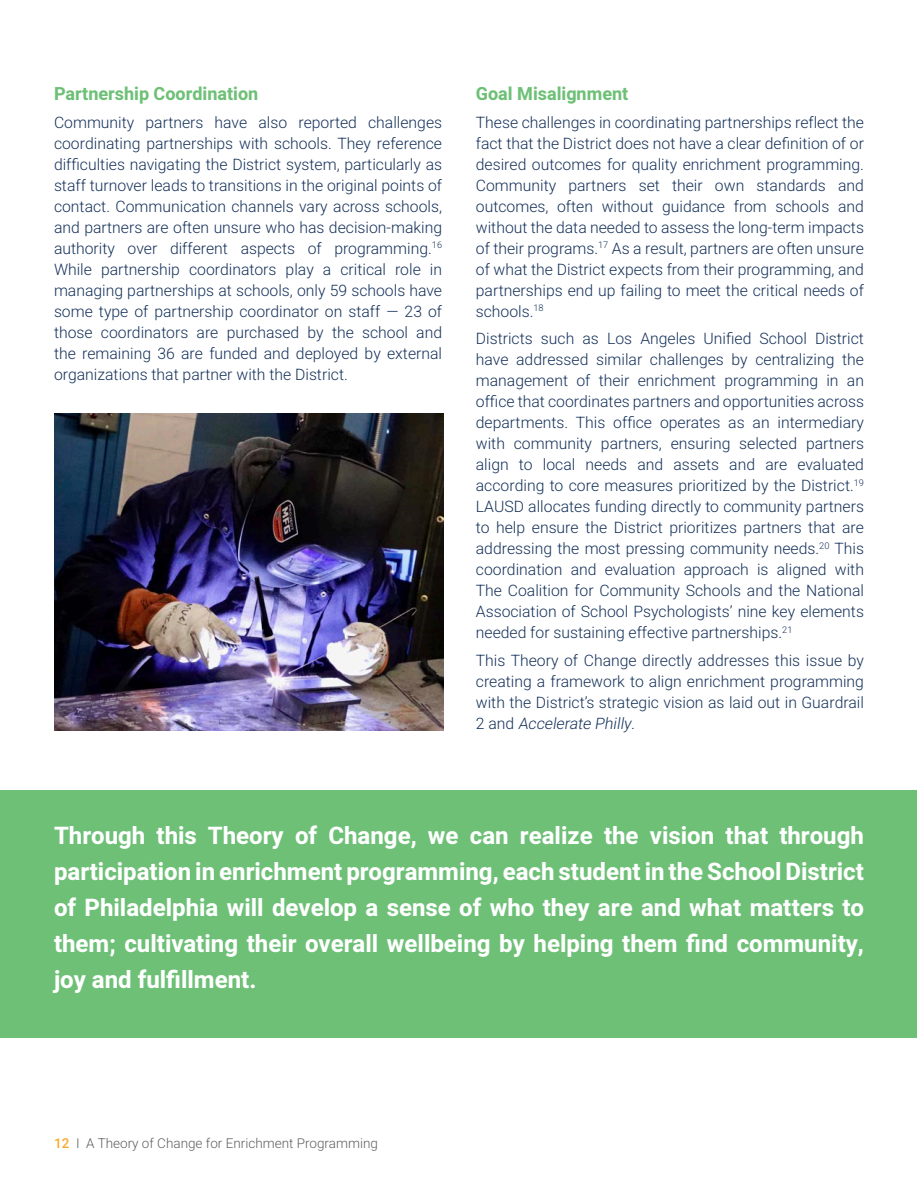
<style>
.page{position:relative;width:918px;height:1188px;background:#fff}
.page>*{position:absolute;margin:0;border:0;box-sizing:border-box;transform-origin:0 0}
.t1{font:700 24px/36px "Heebo";color:#fff;text-align:justify}
.t2{font:700 18px "Heebo";color:#6ec077}
.t3{font:300 15.75px/21px "Heebo";color:#16325a;text-align:justify}
.t4{font:300 13.5px "Heebo";color:#606060}
.s1{font-style:italic}
.s2{font-weight:500;color:#faaa33}
</style>
<div class="page">
<div style="left:1px;top:791px;width:916px;height:247px;background:#6ec077"></div>
<img style="left:54px;top:414px;width:389px;height:316px">
<p class="t2" style="left:54px;top:81px;width:206px">Partnership Coordination</p>
<p class="t3" style="left:54px;top:111px;width:390px">Community partners have also reported challenges coordinating partnerships with schools. They reference difficulties navigating the District system, particularly as staff turnover leads to transitions in the original points of contact. Communication channels vary across schools, and partners are often unsure who has decision-making authority over different aspects of programming.<sup>16<br></sup>While partnership coordinators play a critical role in managing partnerships at schools, only 59 schools have some type of partnership coordinator on staff — 23 of those coordinators are purchased by the school and the remaining 36 are funded and deployed by external organizations that partner with the District.</p>
<p class="t2" style="left:476px;top:81px;width:154px">Goal Misalignment</p>
<p class="t3" style="left:476px;top:111px;width:390px">These challenges in coordinating partnerships reflect the fact that the District does not have a clear definition of or desired outcomes for quality enrichment programming.<br>Community partners set their own standards and outcomes, often without guidance from schools and without the data needed to assess the long-term impacts of their programs.<sup>17</sup> As a result, partners are often unsure of what the District expects from their programming, and partnerships end up failing to meet the critical needs of schools.<sup>18</sup></p>
<p class="t3" style="left:476px;top:328px;width:390px">Districts such as Los Angeles Unified School District have addressed similar challenges by centralizing the management of their enrichment programming in an office that coordinates partners and opportunities across departments. This office operates as an intermediary with community partners, ensuring selected partners align to local needs and assets and are evaluated according to core measures prioritized by the District.<sup>19<br></sup>LAUSD allocates funding directly to community partners to help ensure the District prioritizes partners that are addressing the most pressing community needs.<sup>20</sup> This coordination and evaluation approach is aligned with The Coalition for Community Schools and the National Association of School Psychologists’ nine key elements needed for sustaining effective partnerships.<sup>21</sup></p>
<p class="t3" style="left:476px;top:650px;width:390px">This Theory of Change directly addresses this issue by creating a framework to align enrichment programming with the District’s strategic vision as laid out in Guardrail 2 a n d <span class="s1">Accelerate Philly.</span></p>
<p class="t1" style="left:54px;top:818px;width:811px">Through this Theory of Change, we can realize the vision that through participation in enrichment programming, each student in the School District of Philadelphia will develop a sense of who they are and what matters to them; cultivating their overall wellbeing by helping them find community, joy and fulfillment.</p>
<p class="t4" style="left:54px;top:1134px;width:325px"><span class="s2">12</span> I A Theory of Change for Enrichment Programming</p>
</div>
